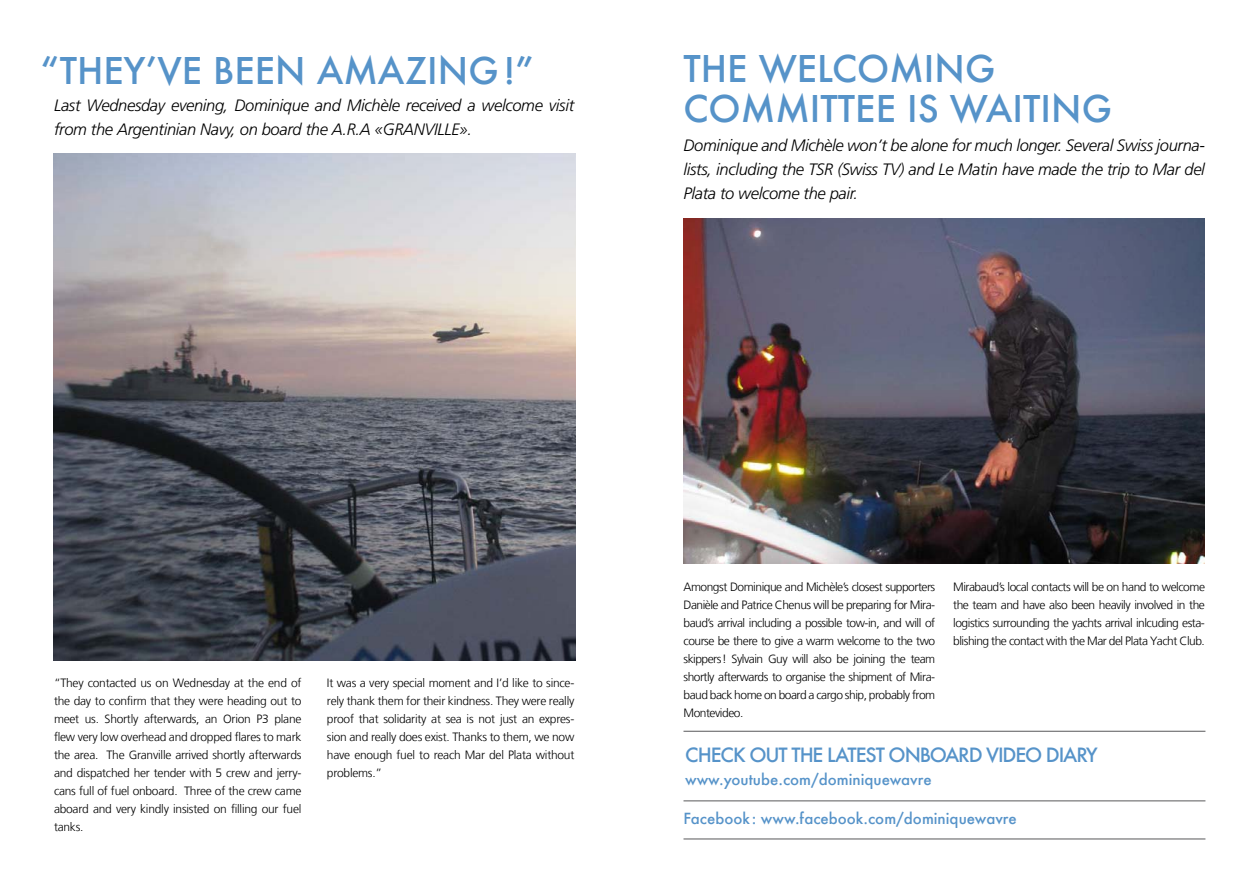
<style>
.page{position:relative;width:1259px;height:893px;background:#fff}
.page>*{position:absolute;margin:0;border:0;box-sizing:border-box;transform-origin:0 0}
.t1{font:500 36px/40.2px "Futura";color:#5693c9}
.t2{font:500 19.2px "Futura";letter-spacing:-.06em;color:#5693c9}
.t3{font:italic 300 16.5px/24px "Frutiger";letter-spacing:-.02em;color:#000}
.t4{font:500 15px "Futura";color:#5693c9}
.t5{font:300 12px/18px "Frutiger";letter-spacing:-.03em;color:#000;text-align:justify}
</style>
<div class="page">
<img style="left:53px;top:153px;width:522px;height:507px">
<img style="left:683px;top:218px;width:521px;height:345px">
<hr style="left:683px;top:801px;width:522px;height:1px;background:#58585a">
<hr style="left:683px;top:731px;width:522px;height:1px;background:#58585a">
<hr style="left:683px;top:839px;width:522px;height:1px;background:#58585a">
<h1 class="t1" style="left:40px;top:50px;width:495px">“They’ve been amazing!”</h1>
<h3 class="t3" style="left:54px;top:93px;width:522px">Last Wednesday evening, Dominique and Michèle received a welcome visit from the Argentinian Navy, on board the A.R.A «GRANVILLE».</h3>
<h1 class="t1" style="left:683px;top:48px;width:430px">The welcoming committee is waiting</h1>
<h3 class="t3" style="left:683px;top:133px;width:523px;text-align:justify">Dominique and Michèle won’t be alone for much longer. Several Swiss journa&shy;lists, including the TSR (Swiss TV) and Le Matin have made the trip to Mar del Plata to welcome the pair.</h3>
<p class="t5" style="left:54px;top:674px;width:249px">“They contacted us on Wednesday at the end of the day to confirm that they were heading out to meet us. Shortly afterwards, an Orion P3 plane flew very low overhead and dropped flares to mark the area. The Granville arrived shortly afterwards and dispatched her tender with 5 crew and jerry&shy;cans full of fuel onboard. Three of the crew came aboard and very kindly insisted on filling our fuel tanks.</p>
<p class="t5" style="left:327px;top:674px;width:249px">It was a very special moment and I’d like to since&shy;rely thank them for their kindness. They were really proof that solidarity at sea is not just an expres&shy;sion and really does exist. Thanks to them, we now have enough fuel to reach Mar del Plata without problems.”</p>
<p class="t5" style="left:683px;top:577px;width:253px">Amongst Dominique and Michèle’s closest supporters Danièle and Patrice Chenus will be preparing for Mira&shy;baud’s arrival including a possible tow-in, and will of course be there to give a warm welcome to the two skippers! Sylvain Guy will also be joining the team shortly afterwards to organise the shipment of Mira&shy;baud back home on board a cargo ship, probably from Montevideo.</p>
<p class="t5" style="left:953px;top:577px;width:253px">Mirabaud’s local contacts will be on hand to welcome the team and have also been heavily involved in the logistics surrounding the yachts arrival inlcuding esta&shy;blishing the contact with the Mar del Plata Yacht Club.</p>
<h2 class="t2" style="left:685px;top:742px;width:414px">Check out the latest o nboard video diary</h2>
<p class="t4" style="left:685px;top:769px;width:248px">www.youtube.com/dominiquewavre</p>
<p class="t4" style="left:683px;top:808px;width:335px">Facebook: www.facebook.com/dominiquewavre</p>
</div>
